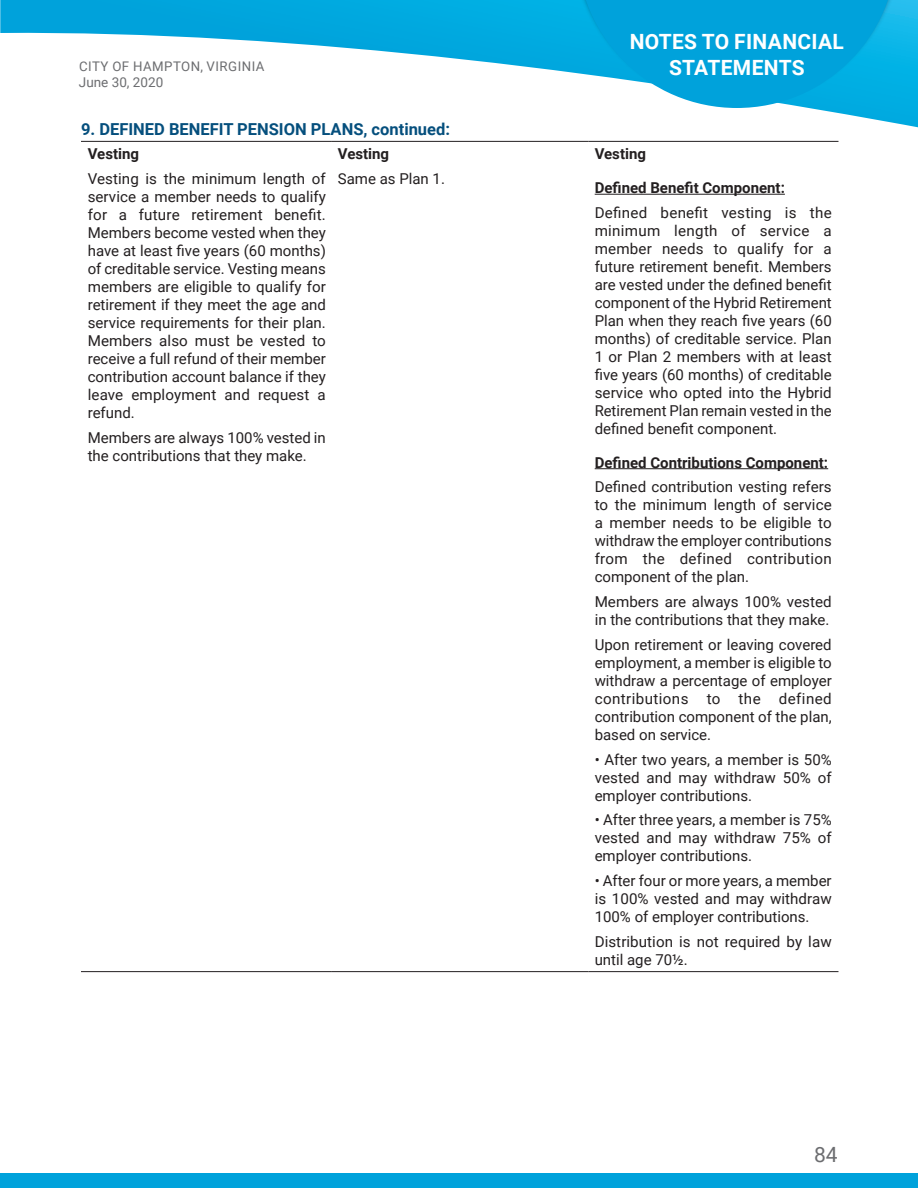
<style>
.page{position:relative;width:918px;height:1188px;background:#fff}
.page>*{position:absolute;margin:0;border:0;box-sizing:border-box;transform-origin:0 0}
.t1{font:700 21px/25.5px "Roboto";letter-spacing:.015em;color:#fff;text-align:center}
.t2{font:21px "Roboto";color:#6c6d70}
.t3{font:700 16.5px "Roboto";color:#054f7d}
.Body{font:15px/18px "Roboto";color:#231f20;text-align:justify}
.Heading_4{font:700 15px "Roboto";color:#231f20}
.t4{font:13.5px "Roboto";color:#6c6d70}
.t5{font:13.2px "Roboto";letter-spacing:.035em;color:#6c6d70}
</style>
<div class="page">
<svg style="left:0;top:0;width:918px;height:128px"></svg>
<div style="left:571px;top:0;width:332px;height:107px;background:#091a36;opacity:.75"></div>
<svg style="left:577px;top:0;width:319px;height:108px;background:#17acdf"></svg>
<div style="left:0;top:1173px;width:918px;height:15px;background:#00a2db"></div>
<hr style="left:81px;top:141px;width:251px;height:1px;background:#231f20">
<hr style="left:332px;top:141px;width:257px;height:1px;background:#231f20">
<hr style="left:589px;top:141px;width:249px;height:1px;background:#231f20">
<hr style="left:81px;top:971px;width:251px;height:1px;background:#231f20">
<hr style="left:332px;top:971px;width:257px;height:1px;background:#231f20">
<hr style="left:589px;top:971px;width:249px;height:1px;background:#231f20">
<hr style="left:595px;top:194px;width:190px;height:1px;background:#231f20">
<hr style="left:595px;top:468px;width:233px;height:1px;background:#231f20">
<p class="t5" style="left:79px;top:57px;width:187px">CITY OF HAMPTON, VIRGINIA</p>
<p class="t4" style="left:79px;top:72px;width:86px">June 30, 2020</p>
<p class="t3" style="left:81px;top:118px;width:371px">9. DEFINED BENEFIT PENSION PLANS, continued:</p>
<p class="Heading_4" style="left:88px;top:144px;width:53px">Vesting</p>
<p class="Body" style="left:88px;top:169px;width:240px">Vesting is the minimum length of service a member needs to qualify for a future retirement benefit.<br>Members become vested when they have at least five years (60 months) of creditable service. Vesting means members are eligible to qualify for retirement if they meet the age and service requirements for their plan.<br>Members also must be vested to receive a full refund of their member contribution account balance if they leave employment and request a refund.</p>
<p class="Body" style="left:88px;top:428px;width:240px">Members are always 100% vested in the contributions that they make.</p>
<p class="Heading_4" style="left:338px;top:144px;width:53px">Vesting</p>
<p class="Body" style="left:338px;top:169px;width:109px">Same as Plan 1.</p>
<h1 class="t1" style="left:630px;top:28px;width:216px">NOTES TO FINANCIAL<br>STATEMENTS</h1>
<p class="Heading_4" style="left:595px;top:144px;width:53px">Vesting</p>
<p class="Heading_4" style="left:595px;top:177px;width:192px">Defined Benefit Component:</p>
<p class="Body" style="left:595px;top:203px;width:239px">Defined benefit vesting is the minimum length of service a member needs to qualify for a future retirement benefit. Members are vested under the defined benefit component of the Hybrid Retirement Plan when they reach five years (60 months) of creditable service. Plan 1 or Plan 2 members with at least five years (60 months) of creditable service who opted into the Hybrid Retirement Plan remain vested in the defined benefit component.</p>
<p class="Heading_4" style="left:595px;top:452px;width:235px">Defined Contributions Component:</p>
<p class="Body" style="left:595px;top:477px;width:239px">Defined contribution vesting refers to the minimum length of service a member needs to be eligible to withdraw the employer contributions from the defined contribution component of the plan.</p>
<p class="Body" style="left:595px;top:592px;width:239px">Members are always 100% vested in the contributions that they make.</p>
<p class="Body" style="left:595px;top:635px;width:239px">Upon retirement or leaving covered employment, a member is eligible to withdraw a percentage of employer contributions to the defined contribution component of the plan, based on service.</p>
<p class="Body" style="left:595px;top:750px;width:239px">• After two years, a member is 50% vested and may withdraw 50% of employer contributions.</p>
<p class="Body" style="left:595px;top:810px;width:239px">• After three years, a member is 75% vested and may withdraw 75% of employer contributions.</p>
<p class="Body" style="left:595px;top:871px;width:239px">• After four or more years, a member is 100% vested and may withdraw 100% of employer contributions.</p>
<p class="Body" style="left:595px;top:932px;width:239px">Distribution is not required by law until age 70½.</p>
<h1 class="t2" style="left:814px;top:1139px;width:25px">84</h1>
</div>
